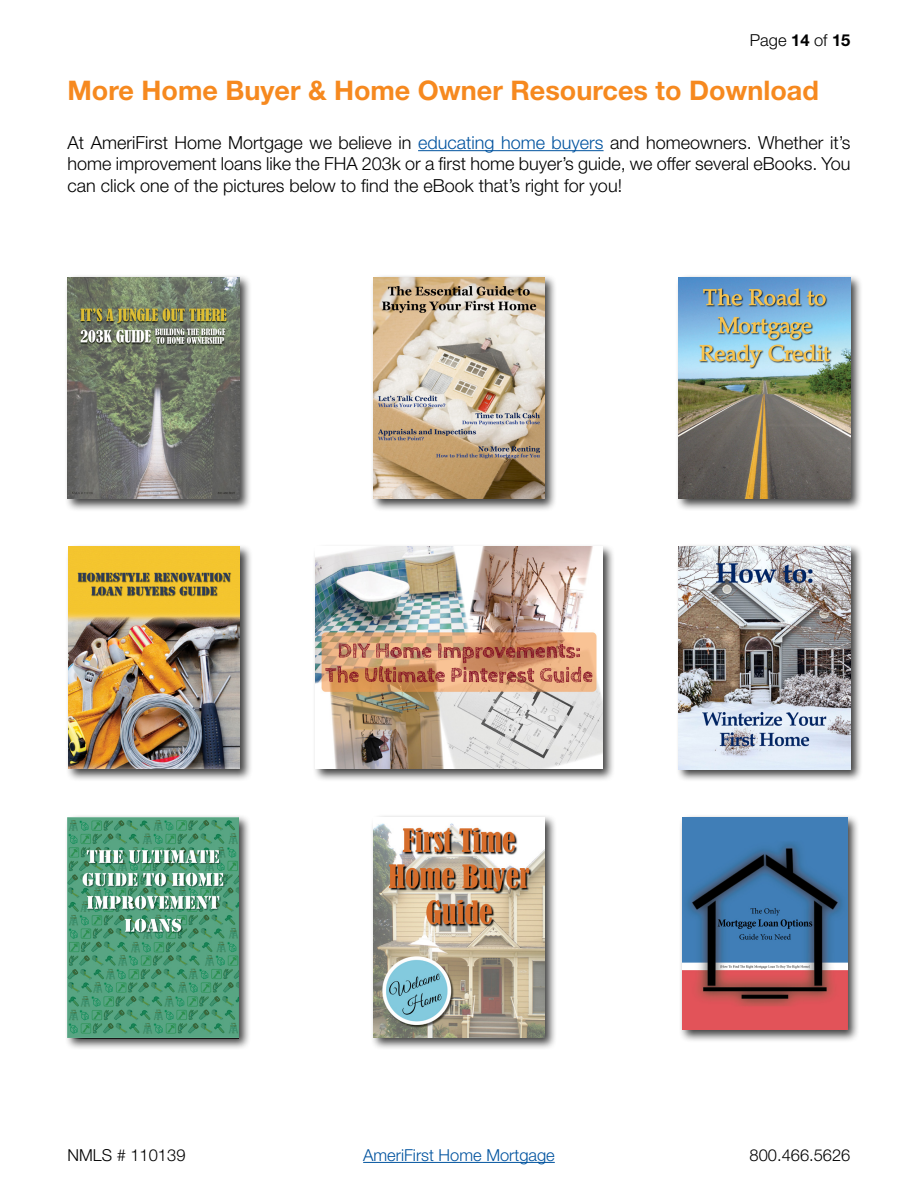
<style>
.page{position:relative;width:918px;height:1188px;background:#fff}
.page>*{position:absolute;margin:0;border:0;box-sizing:border-box;transform-origin:0 0}
.t1{font:700 27px "Helvetica Neue LT Std";color:#f6891f}
.t2{font:300 18px/21.6px "Helvetica Neue LT Std";color:#000;text-align:justify}
.t3{font:300 16.5px "Helvetica Neue LT Std";color:#000}
.t4{font:300 16.5px "Helvetica Neue LT Std";color:#00539f}
.s1{font-weight:700}
.s2{color:#00539f}
</style>
<div class="page">
<hr style="left:363px;top:1162px;width:192px;height:1px;background:#00539f">
<hr style="left:418px;top:150px;width:186px;height:1px;background:#00539f">
<div style="left:64px;top:274px;width:188px;height:238px;background:#000;opacity:.75"></div>
<img style="left:68px;top:278px;width:171px;height:221px">
<div style="left:370px;top:814px;width:187px;height:236px;background:#000;opacity:.75"></div>
<img style="left:374px;top:818px;width:170px;height:219px">
<div style="left:675px;top:274px;width:188px;height:237px;background:#000;opacity:.75"></div>
<img style="left:679px;top:278px;width:171px;height:220px">
<div style="left:65px;top:543px;width:188px;height:239px;background:#000;opacity:.75"></div>
<img style="left:68px;top:547px;width:172px;height:222px">
<div style="left:676px;top:544px;width:187px;height:238px;background:#000;opacity:.75"></div>
<img style="left:679px;top:547px;width:171px;height:222px">
<div style="left:312px;top:543px;width:304px;height:239px;background:#000;opacity:.75"></div>
<img style="left:315px;top:547px;width:288px;height:222px">
<div style="left:679px;top:814px;width:181px;height:229px;background:#000;opacity:.75"></div>
<img style="left:682px;top:818px;width:165px;height:212px">
<div style="left:65px;top:814px;width:187px;height:236px;background:#000;opacity:.75"></div>
<img style="left:68px;top:818px;width:171px;height:219px">
<div style="left:370px;top:274px;width:187px;height:238px;background:#000;opacity:.75"></div>
<img style="left:374px;top:278px;width:170px;height:221px">
<p class="t3" style="left:750px;top:30px;width:102px">Page <span class="s1">14</span> of <span class="s1">15</span></p>
<h1 class="t1" style="left:68px;top:74px;width:753px">More Home Buyer &amp; Home Owner Resources to Download</h1>
<p class="t2" style="left:68px;top:131px;width:785px">At AmeriFirst Home Mortgage we believe in <span class="s2">educating home buyers</span> and homeowners. Whether it’s home improvement loans like the FHA 203k or a first home buyer’s guide, we offer several eBooks. You can click one of the pictures below to find the eBook that’s right for you!</p>
<p class="t3" style="left:68px;top:1145px;width:120px">NMLS # 110139</p>
<p class="t4" style="left:363px;top:1145px;width:193px">AmeriFirst Home Mortgage</p>
<p class="t3" style="left:750px;top:1145px;width:102px">800.466.5626</p>
</div>
